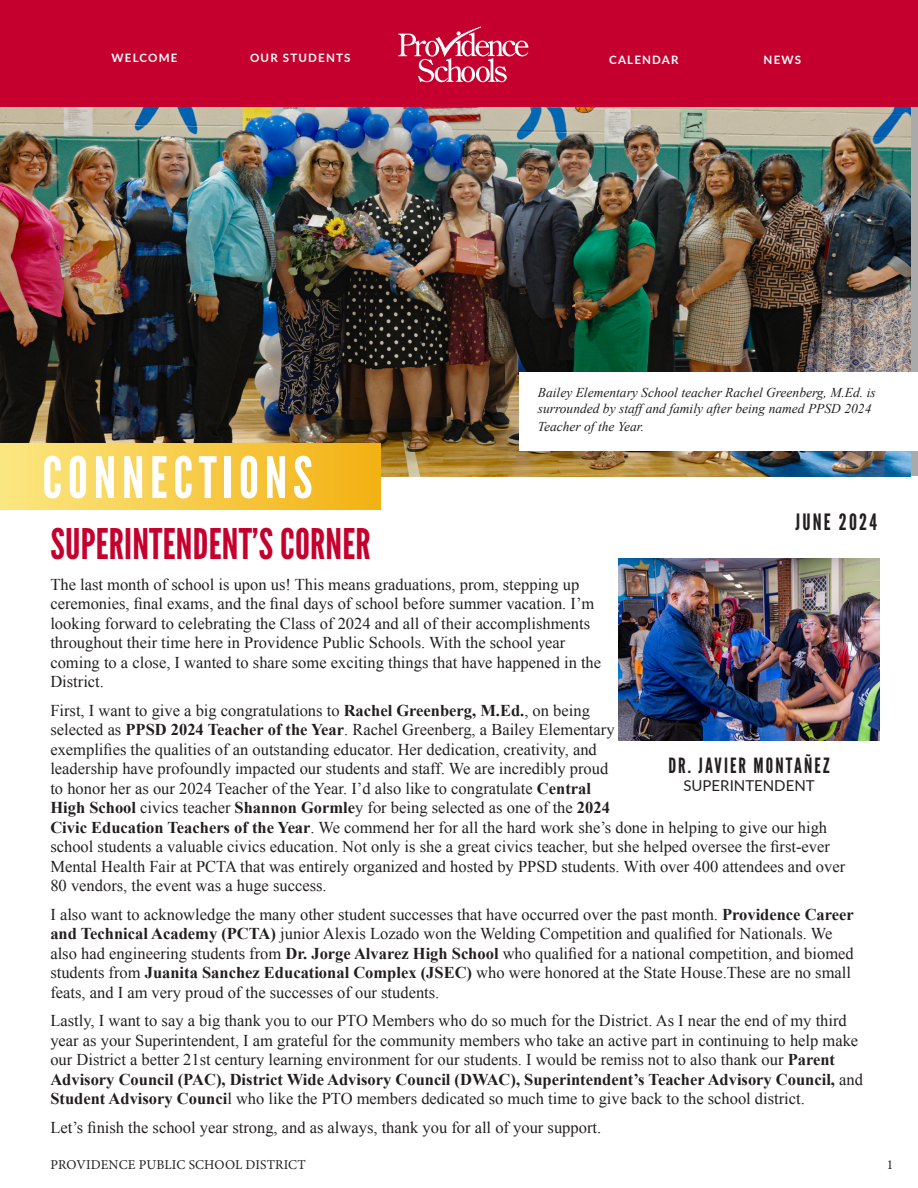
<style>
.page{position:relative;width:918px;height:1188px;background:#fff}
.page>*{position:absolute;margin:0;border:0;box-sizing:border-box;transform-origin:0 0}
.League_Gothic_55pt_Yellow__Centered{font:57px "League Gothic";letter-spacing:.1em;color:#fff}
.League_Gothic_32pt_Black__Align_to_Left{font:42.15px "League Gothic";letter-spacing:.005em;color:#c5002e}
.League_Gothic_32pt_Black__Align_to_Left-2{font:22.5px "League Gothic";letter-spacing:.1em;color:#231f20}
.League_Gothic_32pt_Black__Align_to_Left-3{font:21px "League Gothic";letter-spacing:.1em;color:#231f20}
.TEXT_Paragraph_Style_1{font:16.5px/19.5px "Times New Roman";color:#231f20}
.t1{font:15px "Lato";color:#231f20}
.TEXT_Paragraph_Style_1-2{font:italic 13.5px/16.5px "Times New Roman";color:#231f20}
.t2{font:13.5px "Minion Pro";letter-spacing:.01em;color:#231f20}
.Lato_Bold_8pt_White__Centered{font:700 11.55px "Lato";letter-spacing:.1em;color:#fff}
.s1{font-weight:700}
</style>
<div class="page">
<img style="left:0;top:107px;width:911px;height:369px">
<div style="left:519px;top:373px;width:399px;height:78px;background:#fff"></div>
<img style="left:618px;top:559px;width:262px;height:181px">
<div style="left:0;top:443px;width:381px;height:67px;background:linear-gradient(to right,#fbe781,#f3b112)"></div>
<div style="left:0;top:0;width:918px;height:107px;background:#c5002e"></div>
<svg style="left:398px;top:27px;width:130px;height:55px"></svg>
<p class="Lato_Bold_8pt_White__Centered" style="left:112px;top:50px;width:67px">WELCOME</p>
<p class="Lato_Bold_8pt_White__Centered" style="left:250px;top:50px;width:102px">OUR STUDENTS</p>
<p class="Lato_Bold_8pt_White__Centered" style="left:609px;top:52px;width:71px">CALENDAR</p>
<p class="Lato_Bold_8pt_White__Centered" style="left:764px;top:52px;width:39px">NEWS</p>
<p class="League_Gothic_55pt_Yellow__Centered" style="left:42px;top:444px;width:272px">CONNECTIONS</p>
<p class="League_Gothic_32pt_Black__Align_to_Left" style="left:50px;top:519px;width:322px">SUPERINTENDENT’S CORNER</p>
<p class="TEXT_Paragraph_Style_1-2" style="left:538px;top:384px;width:339px">Bailey Elementary School teacher Rachel Greenberg, M.Ed. is surrounded by staffand family after being named PPSD 2024</p>
<p class="TEXT_Paragraph_Style_1-2" style="left:538px;top:418px;width:108px">Teacher of the Year.</p>
<p class="League_Gothic_32pt_Black__Align_to_Left-2" style="left:795px;top:509px;width:83px">JUNE 2024</p>
<p class="TEXT_Paragraph_Style_1" style="left:50px;top:574px;width:552px">The last month of school is upon us! This means graduations, prom, stepping up ceremonies, final exams, and the final days of school before summer vacation. I’m looking forward to celebrating the Class of 2024 and all of their accomplishments throughout their time here in Providence Public Schools. With the school year coming to a close, I wanted to share some exciting things that have happened in the District.</p>
<p class="TEXT_Paragraph_Style_1" style="left:50px;top:700px;width:796px">First, I want to give a big congratulations to <span class="s1">Rachel Greenberg, M.Ed.</span>, on being<br>selected as <span class="s1">PPSD 2024 Teacher of the Year</span>. Rachel Greenberg, a Bailey Elementary<br>exemplifies the qualities of an outstanding educator. Her dedication, creativity, and<br>leadership have profoundly impacted our students and staff. We are incredibly proud<br>to honor her as our 2024 Teacher of the Year. I’d also like to congratulate <span class="s1">Central<br>High School</span> civics teacher <span class="s1">Shannon Gormle</span>y for being selected as one of the <span class="s1">2024<br>Civic Education Teachers of the Year</span>. We commend her for all the hard work she’s done in helping to give our high school students a valuable civics education. Not only is she a great civics teacher, but she helped oversee the first-ever Mental Health Fair at PCTA that was entirely organized and hosted by PPSD students. With over 400 attendees and over 80 vendors, the event was a huge success.</p>
<p class="TEXT_Paragraph_Style_1" style="left:50px;top:904px;width:805px">I also want to acknowledge the many other student successes that have occurred over the past month. <span class="s1">Providence Career and Technical Academy (PCTA)</span> junior Alexis Lozado won the Welding Competition and qualified for Nationals. We also had engineering students from <span class="s1">Dr. Jorge Alvarez High School</span> who qualified for a national competition, and biomed students from <span class="s1">Juanita Sanchez Educational Complex (JSEC)</span> who were honored at the State House.These are no small feats, and I am very proud of the successes of our students.</p>
<p class="TEXT_Paragraph_Style_1" style="left:50px;top:1011px;width:814px">Lastly, I want to say a big thank you to our PTO Members who do so much for the District. As I near the end of my third year as your Superintendent, I am grateful for the community members who take an active part in continuing to help make our District a better 21st century learning environment for our students. I would be remiss not to also thank our <span class="s1">Parent Advisory Council (PAC), District Wide Advisory Council (DWAC), Superintendent’s Teacher Advisory Council,</span> and <span class="s1">Student Advisory Counci</span>l who like the PTO members dedicated so much time to give back to the school district.</p>
<p class="TEXT_Paragraph_Style_1" style="left:50px;top:1117px;width:552px">Let’s finish the school year strong, and as always, thank you for all of your support.</p>
<p class="League_Gothic_32pt_Black__Align_to_Left-3" style="left:668px;top:753px;width:163px">DR. JAVIER MONTAÑEZ</p>
<p class="t1" style="left:683px;top:775px;width:133px">SUPERINTENDENT</p>
<p class="t2" style="left:50px;top:1155px;width:257px">PROVIDENCE PUBLIC SCHOOL DISTRICT</p>
<p class="t2" style="left:887px;top:1155px;width:8px">1</p>
</div>
